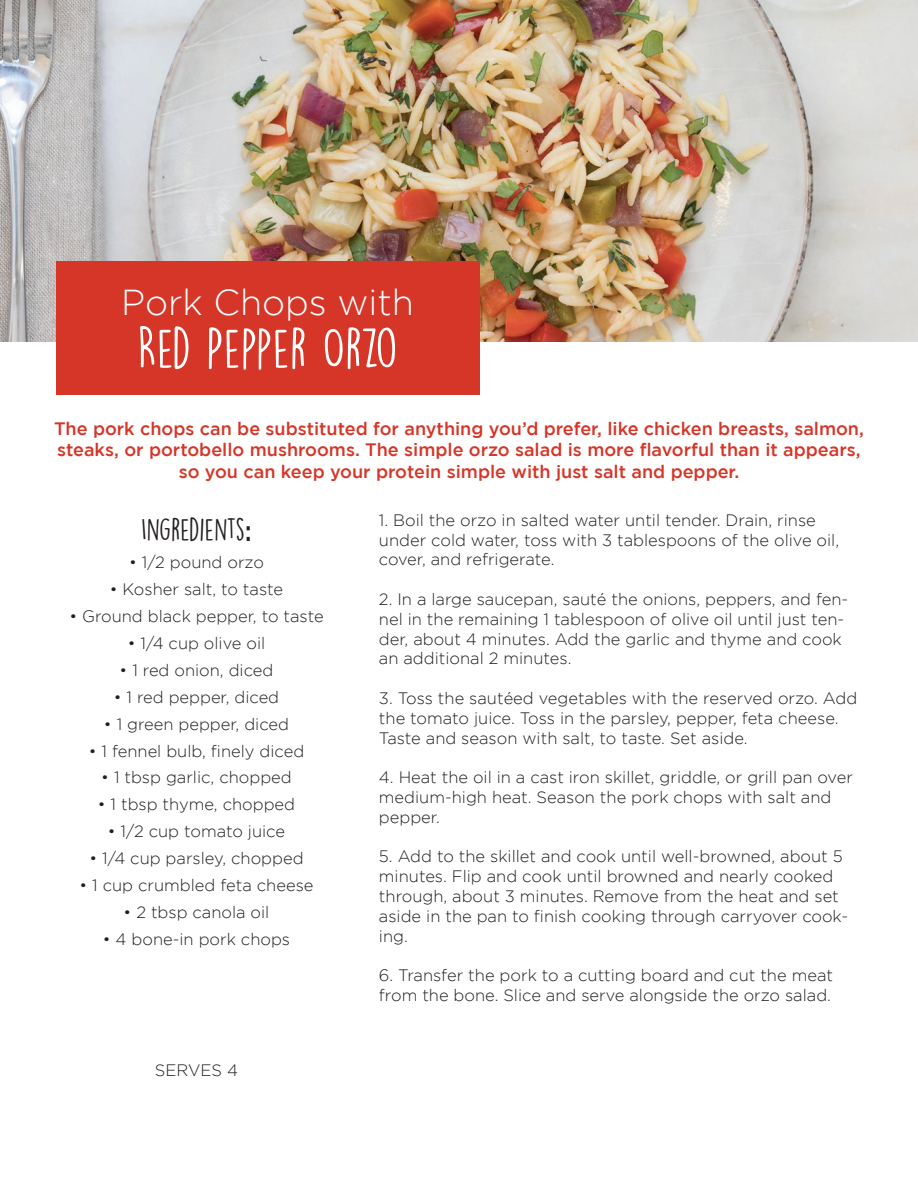
<style>
.page{position:relative;width:918px;height:1188px;background:#fff}
.page>*{position:absolute;margin:0;border:0;box-sizing:border-box;transform-origin:0 0}
.t1{font:51px "DK Lemon Yellow Sun";color:#fff}
.t2{font:300 36px "Gotham";color:#fff}
.t3{font:28.5px "DK Lemon Yellow Sun";color:#231f20}
.t4{font:500 18px/21.6px "Gotham";color:#d53628;text-align:center}
.t5{font:300 16.5px/19.8px "Gotham";color:#231f20}
.s1{font-family:"Raleway";font-weight:700}
</style>
<div class="page">
<img style="left:0;top:0;width:918px;height:341px">
<div style="left:56px;top:261px;width:424px;height:134px;background:#d53628"></div>
<h2 class="t2" style="left:121px;top:282px;width:294px">Pork Chops with</h2>
<h1 class="t1" style="left:138px;top:317px;width:261px">RED PEPPER ORZO</h1>
<p class="t4" style="left:54px;top:417px;width:811px">The pork chops can be substituted for anything you’d prefer, like chicken breasts, salmon, steaks, or portobello mushrooms. The simple orzo salad is more flavorful than it appears, so you can keep your protein simple with just salt and pepper.</p>
<h3 class="t3" style="left:141px;top:512px;width:112px">INGREDIENTS<span class="s1">:</span></h3>
<p class="t5" style="left:129px;top:552px;width:136px">• 1/2 pound orzo</p>
<p class="t5" style="left:110px;top:579px;width:175px">• Kosher salt, to taste</p>
<p class="t5" style="left:69px;top:606px;width:256px">• Ground black pepper, to taste</p>
<p class="t5" style="left:128px;top:633px;width:139px">• 1/4 cup olive oil</p>
<p class="t5" style="left:120px;top:660px;width:155px">• 1 red onion, diced</p>
<p class="t5" style="left:114px;top:687px;width:167px">• 1 red pepper, diced</p>
<p class="t5" style="left:104px;top:714px;width:187px">• 1 green pepper, diced</p>
<p class="t5" style="left:89px;top:741px;width:217px">• 1 fennel bulb, finely diced</p>
<p class="t5" style="left:101px;top:768px;width:192px">• 1 tbsp garlic, chopped</p>
<p class="t5" style="left:98px;top:795px;width:199px">• 1 tbsp thyme, chopped</p>
<p class="t5" style="left:108px;top:822px;width:179px">• 1/2 cup tomato juice</p>
<p class="t5" style="left:89px;top:849px;width:216px">• 1/4 cup parsley, chopped</p>
<p class="t5" style="left:80px;top:876px;width:235px">• 1 cup crumbled feta cheese</p>
<p class="t5" style="left:124px;top:903px;width:147px">• 2 tbsp canola oil</p>
<p class="t5" style="left:103px;top:930px;width:189px">• 4 bone-in pork chops</p>
<p class="t5" style="left:155px;top:1060px;width:85px">SERVES 4</p>
<p class="t5" style="left:379px;top:510px;width:462px">1. Boil the orzo in salted water until tender. Drain, rinse under cold water, toss with 3 tablespoons of the olive oil, cover, and refrigerate.</p>
<p class="t5" style="left:379px;top:589px;width:471px">2. In a large saucepan, sauté the onions, peppers, and fen&shy;nel in the remaining 1 tablespoon of olive oil until just ten&shy;der, about 4 minutes. Add the garlic and thyme and cook an additional 2 minutes.</p>
<p class="t5" style="left:379px;top:688px;width:480px">3. Toss the sautéed vegetables with the reserved orzo. Add the tomato juice. Toss in the parsley, pepper, feta cheese.<br>Taste and season with salt, to taste. Set aside.</p>
<p class="t5" style="left:379px;top:767px;width:475px">4. Heat the oil in a cast iron skillet, griddle, or grill pan over medium-high heat. Season the pork chops with salt and pepper.</p>
<p class="t5" style="left:379px;top:846px;width:471px">5. Add to the skillet and cook until well-browned, about 5 minutes. Flip and cook until browned and nearly cooked through, about 3 minutes. Remove from the heat and set aside in the pan to finish cooking through carryover cook&shy;ing.</p>
<p class="t5" style="left:379px;top:965px;width:456px">6. Transfer the pork to a cutting board and cut the meat from the bone. Slice and serve alongside the orzo salad.</p>
</div>
